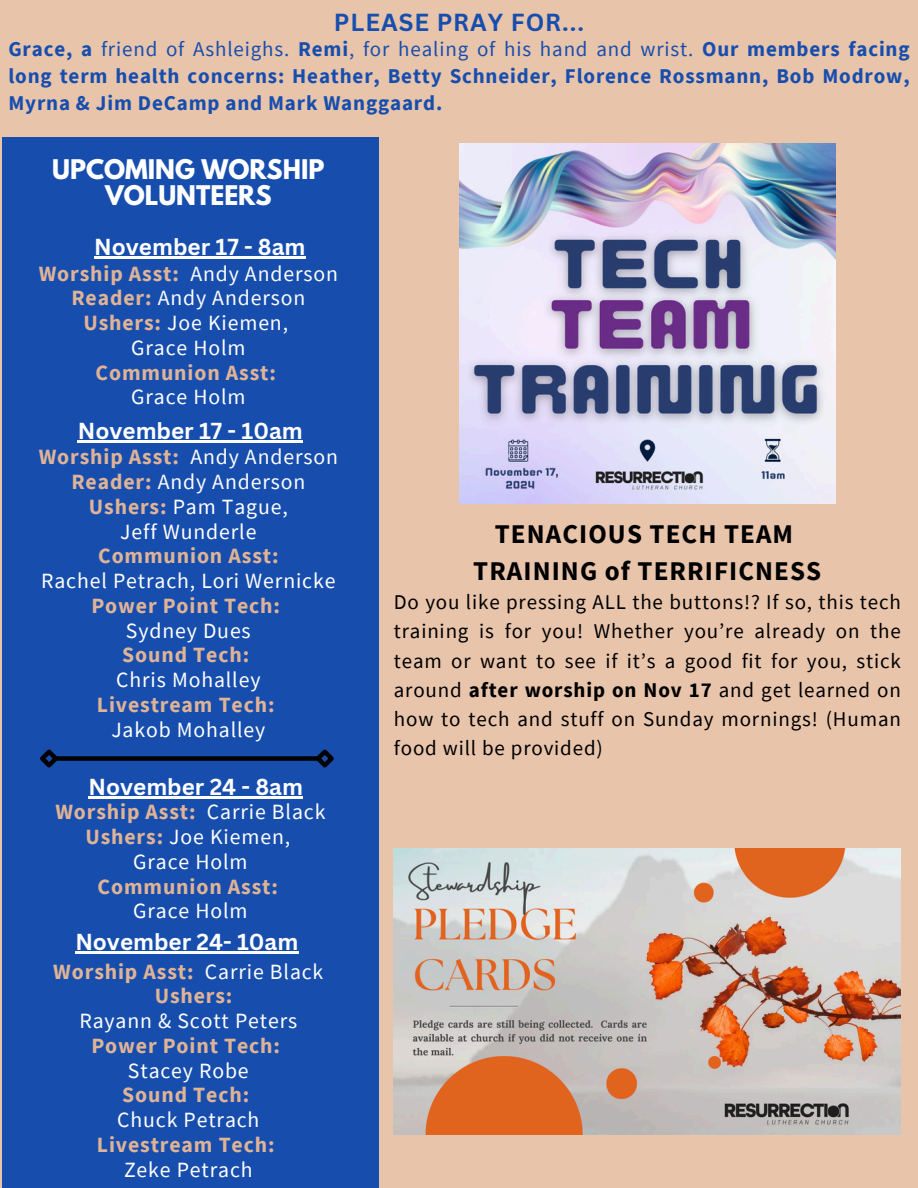
<style>
.page{position:relative;width:918px;height:1188px;background:#e8c4ab}
.page>*{position:absolute;margin:0;border:0;box-sizing:border-box;transform-origin:0 0}
.t1{font:700 27px "Source Sans Pro";letter-spacing:.04em;color:#000}
.t2{font:700 24px/25.8px "League Spartan";color:#fff;text-align:center}
.t3{font:700 24px "Canva Sans";letter-spacing:.04em;color:#174eae}
.t4{font:700 22.5px "Canva Sans";color:#fff}
.t5{font:700 21.75px/24.8px "Source Sans Pro";letter-spacing:.04em;color:#dfb396;text-align:center}
.t6{font:21.75px/24.8px "Source Sans Pro";letter-spacing:.04em;color:#fff;text-align:center}
.t7{font:21px/29.2px "Source Sans Pro";letter-spacing:.04em;color:#000;text-align:justify}
.t8{font:700 21px/27px "Source Sans Pro";letter-spacing:.04em;color:#174eae;text-align:justify}
.s1{font-weight:400}
.s2{font-weight:400;color:#fdfdfd}
.s3{font-weight:400;color:#fff}
.s4{font-weight:700;color:#dfb396}
.s5{color:#fdfdfd}
.s6{font-weight:700}
</style>
<div class="page">
<div style="left:2px;top:137px;width:377px;height:1051px;background:#174eae"></div>
<div style="left:55px;top:756px;width:264px;height:5px;background:#000"></div>
<svg style="left:40px;top:749px;width:22px;height:19px"></svg>
<svg style="left:312px;top:749px;width:22px;height:19px"></svg>
<img style="left:393px;top:849px;width:508px;height:285px">
<hr style="left:94px;top:256px;width:212px;height:3px;background:#fff">
<hr style="left:75px;top:951px;width:223px;height:2px;background:#fff">
<hr style="left:78px;top:440px;width:225px;height:2px;background:#fff">
<hr style="left:89px;top:796px;width:214px;height:3px;background:#fff">
<img style="left:459px;top:143px;width:376px;height:360px">
<h2 class="t3" style="left:334px;top:5px;width:252px">PLEASE PRAY FOR...</h2>
<h2 class="t8" style="left:8px;top:35px;width:903px">Grace, a <span class="s1">friend of Ashleighs.</span> Remi<span class="s1">, for healing of his hand and wrist.</span> Our members facing long term health concerns: Heather, Betty Schneider, Florence Rossmann, Bob Modrow, Myrna &amp; Jim DeCamp and Mark Wanggaard.</h2>
<p class="t2" style="left:52px;top:159px;width:274px">UPCOMING WORSHIP<br>VOLUNTEERS</p>
<p class="t4" style="left:94px;top:231px;width:213px">November 17 - 8am</p>
<h3 class="t5" style="left:39px;top:261px;width:301px">Worship Asst: <span class="s2">Andy Anderson<br></span>Reader: <span class="s2">Andy Anderson<br></span>Ushers: <span class="s3">Joe Kiemen,<br>Grace Holm<br></span>Communion Asst:</h3>
<h2 class="t6" style="left:131px;top:384px;width:116px">Grace Holm</h2>
<h3 class="t4" style="left:78px;top:415px;width:226px">November 17 - 10am</h3>
<h3 class="t6" style="left:39px;top:444px;width:301px"><span class="s4">Worship Asst:</span> <span class="s5">Andy Anderson<br></span><span class="s4">Reader:</span> <span class="s5">Andy Anderson<br></span><span class="s4">Ushers:</span> Pam Tague,<br>Jeff Wunderle<br><span class="s4">Communion Asst:<br></span>Rachel Petrach, Lori Wernicke<br><span class="s4">Power Point Tech:<br></span>Sydney Dues<br><span class="s4">Sound Tech:<br></span>Chris Mohalley<br><span class="s4">Livestream Tech:<br></span>Jakob Mohalley</h3>
<h3 class="t4" style="left:89px;top:771px;width:216px">November 24 - 8am</h3>
<p class="t5" style="left:55px;top:799px;width:272px">Worship Asst: <span class="s2">Carrie Black<br></span>Ushers: <span class="s3">Joe Kiemen,<br>Grace Holm<br></span>Communion Asst:</p>
<p class="t6" style="left:133px;top:898px;width:116px">Grace Holm</p>
<h2 class="t4" style="left:75px;top:926px;width:224px">November 24- 10am</h2>
<h1 class="t5" style="left:53px;top:959px;width:272px">Worship Asst: <span class="s2">Carrie Black<br></span>Ushers:<br><span class="s3">Rayann &amp; Scott Peters<br></span>Power Point Tech:<br><span class="s3">Stacey Robe<br></span>Sound Tech:<br><span class="s3">Chuck Petrach<br></span>Livestream Tech:<br><span class="s3">Zeke Petrach</span></h1>
<p class="t1" style="left:495px;top:516px;width:300px">TENACIOUS TECH TEAM</p>
<p class="t1" style="left:473px;top:553px;width:350px">TRAINING of TERRIFICNESS</p>
<p class="t7" style="left:394px;top:587px;width:509px">Do you like pressing ALL the buttons!? If so, this tech training is for you! Whether you’re already on the team or want to see if it’s a good fit for you, stick around <span class="s6">after worship on Nov 17</span> and get learned on how to tech and stuff on Sunday mornings! (Human food will be provided)</p>
</div>
